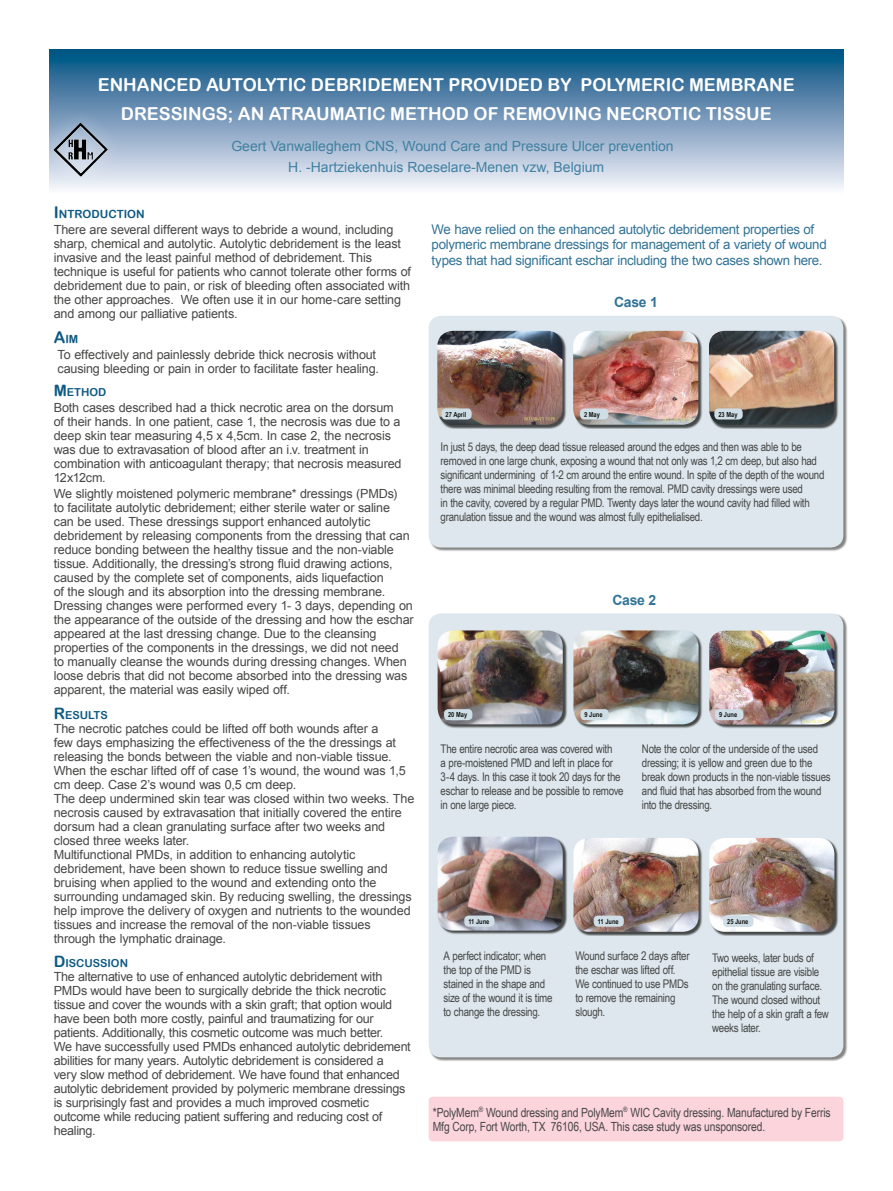
<style>
.page{position:relative;width:893px;height:1191px;background:#fff}
.page>*{position:absolute;margin:0;border:0;box-sizing:border-box;transform-origin:0 0}
.t1{font:17.85px/28.7px "Arial Rounded MT Bold";color:#fff;text-align:center}
.t2{font:14px/21px "Arial";color:#4080a1}
.t3{font:700 14px "Arial";letter-spacing:-.025em;color:#327396}
.t4{font:13.3px/15.7px "Arial";letter-spacing:-.025em;color:#327396}
.t5{font:12.6px/14px "Arial";letter-spacing:-.015em;color:#474746}
.t6{font:12.6px/14px "Arial Narrow";letter-spacing:-.01em;color:#474746}
.t7{font:11.9px/14px "Arial Narrow";letter-spacing:-.02em;color:#474746}
.t8{font:11.27px "Arial Rounded MT Bold";color:#0e5a84}
.t9{font:11.02px "Arial Rounded MT Bold";color:#0e5a84}
.t10{font:700 7px "Arial Narrow";color:#141412}
.s1{font-size:16.1px}
.s2{font-size:15.75px}
</style>
<div class="page">
<div style="left:429px;top:614px;width:419px;height:447px;background:#141412;opacity:.75"></div>
<div style="left:429px;top:613px;width:414px;height:444px;background:#dde7ed;border-radius:13px"></div>
<div style="left:429px;top:316px;width:419px;height:236px;background:#141412;opacity:.75"></div>
<div style="left:429px;top:316px;width:414px;height:231px;background:#dde7ed;border-radius:13px"></div>
<div style="left:49px;top:50px;width:794px;height:144px;background:linear-gradient(to bottom,#004d80,#fcf5fd)"></div>
<div style="left:429px;top:1096px;width:414px;height:45px;background:#fbd4dc;border-radius:4px"></div>
<div style="left:37px;top:106px;width:87px;height:87px;background:#fff;opacity:.75"></div>
<img style="left:54px;top:123px;width:54px;height:53px">
<div style="left:574px;top:331px;width:129px;height:98px;background:#141412;opacity:.75"></div>
<img style="left:573px;top:331px;width:125px;height:94px">
<div style="left:438px;top:331px;width:129px;height:98px;background:#141412;opacity:.75"></div>
<img style="left:437px;top:331px;width:125px;height:94px">
<div style="left:709px;top:331px;width:129px;height:98px;background:#141412;opacity:.75"></div>
<img style="left:709px;top:331px;width:125px;height:94px">
<div style="left:438px;top:631px;width:129px;height:97px;background:#141412;opacity:.75"></div>
<img style="left:438px;top:630px;width:125px;height:94px">
<div style="left:574px;top:631px;width:129px;height:97px;background:#141412;opacity:.75"></div>
<img style="left:573px;top:630px;width:126px;height:94px">
<div style="left:710px;top:631px;width:129px;height:98px;background:#141412;opacity:.75"></div>
<img style="left:709px;top:630px;width:125px;height:94px">
<div style="left:710px;top:838px;width:129px;height:98px;background:#141412;opacity:.75"></div>
<img style="left:709px;top:838px;width:125px;height:93px">
<div style="left:438px;top:837px;width:129px;height:98px;background:#141412;opacity:.75"></div>
<img style="left:438px;top:836px;width:125px;height:94px">
<div style="left:714px;top:408px;width:29px;height:11px;background:#cfdee6;border-radius:4px"></div>
<div style="left:580px;top:408px;width:28px;height:11px;background:#cfdee6;border-radius:4px"></div>
<div style="left:441px;top:408px;width:31px;height:11px;background:#cfdee6;border-radius:4px"></div>
<div style="left:574px;top:838px;width:129px;height:98px;background:#141412;opacity:.75"></div>
<img style="left:573px;top:838px;width:126px;height:93px">
<div style="left:444px;top:709px;width:28px;height:11px;background:#cfdee6;border-radius:4px"></div>
<div style="left:580px;top:709px;width:29px;height:11px;background:#cfdee6;border-radius:4px"></div>
<div style="left:715px;top:709px;width:28px;height:11px;background:#cfdee6;border-radius:4px"></div>
<div style="left:464px;top:915px;width:30px;height:11px;background:#cfdee6;border-radius:4px"></div>
<div style="left:594px;top:915px;width:30px;height:11px;background:#cfdee6;border-radius:4px"></div>
<div style="left:723px;top:915px;width:30px;height:12px;background:#cfdee6;border-radius:4px"></div>
<h1 class="t1" style="left:98px;top:70px;width:698px">ENHANCED AUTOLYTIC DEBRIDEMENT PROVIDED BY POLYMERIC MEMBRANE<br>DRESSINGS; AN ATRAUMATIC METHOD OF REMOVING NECROTIC TISSUE</h1>
<p class="t2" style="left:288px;top:136px;width:387px;text-indent:-57px">Geert Vanwalleghem CNS, Wound Care and Pressure Ulcer prevention<br>H. -Hartziekenhuis Roeselare-Menen vzw, Belgium</p>
<p class="t8" style="left:54px;top:207px;width:92px"><span class="s1">I</span>NTRODUCTION</p>
<p class="t5" style="left:54px;top:223px;width:359px">There are several different ways to debride a wound, including sharp, chemical and autolytic. Autolytic debridement is the least invasive and the least painful method of debridement. This technique is useful for patients who cannot tolerate other forms of debridement due to pain, or risk of bleeding often associated with the other approaches. We often use it in our home-care setting and among our palliative patients.</p>
<p class="t8" style="left:54px;top:332px;width:26px"><span class="s1">A</span>IM</p>
<p class="t5" style="left:57px;top:347px;width:323px">To effectively and painlessly debride thick necrosis without causing bleeding or pain in order to facilitate faster healing.</p>
<p class="t9" style="left:54px;top:386px;width:54px"><span class="s2">M</span> ETHOD</p>
<p class="t5" style="left:54px;top:401px;width:349px">Both cases described had a thick necrotic area on the dorsum of their hands. In one patient, case 1, the necrosis was due to a deep skin tear measuring 4,5 x 4,5cm. In case 2, the necrosis was due to extravasation of blood after an i.v. treatment in combination with anticoagulant therapy; that necrosis measured 12x12cm.</p>
<p class="t5" style="left:54px;top:487px;width:361px">We slightly moistened polymeric membrane* dressings (PMDs)<br>to facilitate autolytic debridement; either sterile water or saline<br>can be used. These dressings support enhanced autolytic debridement by releasing components from the dressing that can reduce bonding between the healthy tissue and the non-viable tissue. Additionally, the dressing’s strong fluid drawing actions, caused by the complete set of components, aids liquefaction<br>of the slough and its absorption into the dressing membrane.<br>Dressing changes were performed every 1- 3 days, depending on the appearance of the outside of the dressing and how the eschar appeared at the last dressing change. Due to the cleansing properties of the components in the dressings, we did not need<br>to manually cleanse the wounds during dressing changes. When loose debris that did not become absorbed into the dressing was apparent, the material was easily wiped off.</p>
<p class="t9" style="left:54px;top:708px;width:55px"><span class="s2">R</span> ESULTS</p>
<p class="t5" style="left:54px;top:721px;width:362px">The necrotic patches could be lifted off both wounds after a<br>few days emphasizing the effectiveness of the the dressings at releasing the bonds between the viable and non-viable tissue.<br>When the eschar lifted off of case 1’s wound, the wound was 1,5 cm deep. Case 2’s wound was 0,5 cm deep.<br>The deep undermined skin tear was closed within two weeks. The necrosis caused by extravasation that initially covered the entire dorsum had a clean granulating surface after two weeks and closed three weeks later.<br>Multifunctional PMDs, in addition to enhancing autolytic debridement, have been shown to reduce tissue swelling and bruising when applied to the wound and extending onto the surrounding undamaged skin. By reducing swelling, the dressings help improve the delivery of oxygen and nutrients to the wounded tissues and increase the removal of the non-viable tissues through the lymphatic drainage.</p>
<p class="t9" style="left:54px;top:956px;width:76px"><span class="s2">D</span>ISCUSSION</p>
<p class="t5" style="left:54px;top:969px;width:358px">The alternative to use of enhanced autolytic debridement with PMDs would have been to surgically debride the thick necrotic tissue and cover the wounds with a skin graft; that option would have been both more costly, painful and traumatizing for our patients. Additionally, this cosmetic outcome was much better.<br>We have successfully used PMDs enhanced autolytic debridement abilities for many years. Autolytic debridement is considered a<br>very slow method of debridement. We have found that enhanced autolytic debridement provided by polymeric membrane dressings is surprisingly fast and provides a much improved cosmetic outcome while reducing patient suffering and reducing cost of healing.</p>
<p class="t4" style="left:432px;top:221px;width:397px">We have relied on the enhanced autolytic debridement properties of polymeric membrane dressings for management of a variety of wound types that had significant eschar including the two cases shown here.</p>
<p class="t3" style="left:614px;top:292px;width:45px">Case 1</p>
<p class="t10" style="left:446px;top:409px;width:22px">27 April</p>
<p class="t10" style="left:584px;top:409px;width:17px">2 May</p>
<p class="t10" style="left:718px;top:409px;width:21px">23 May</p>
<p class="t7" style="left:441px;top:439px;width:385px">In just 5 days, the deep dead tissue released around the edges and then was able to be removed in one large chunk, exposing a wound that not only was 1,2 cm deep, but also had significant undermining of 1-2 cm around the entire wound. In spite of the depth of the wound there was minimal bleeding resulting from the removal. PMD cavity dressings were used<br>in the cavity, covered by a regular PMD. Twenty days later the wound cavity had filled with granulation tissue and the wound was almost fully epithelialised.</p>
<p class="t3" style="left:612px;top:591px;width:45px">Case 2</p>
<p class="t10" style="left:448px;top:709px;width:21px">20 May</p>
<p class="t10" style="left:584px;top:709px;width:20px">9 June</p>
<p class="t10" style="left:719px;top:709px;width:20px">9 June</p>
<p class="t7" style="left:441px;top:741px;width:185px">The entire necrotic area was covered with<br>a pre-moistened PMD and left in place for 3-4 days. In this case it took 20 days for the eschar to release and be possible to remove in one large piece.</p>
<p class="t7" style="left:642px;top:741px;width:190px">Note the color of the underside of the used dressing; it is yellow and green due to the break down products in the non-viable tissues and fluid that has absorbed from the wound into the dressing.</p>
<p class="t10" style="left:468px;top:916px;width:23px">11 June</p>
<p class="t10" style="left:598px;top:916px;width:23px">11 June</p>
<p class="t10" style="left:727px;top:916px;width:23px">25 June</p>
<p class="t7" style="left:444px;top:948px;width:110px">A perfect indicator; when the top of the PMD is stained in the shape and size of the wound it is time to change the dressing.</p>
<p class="t7" style="left:575px;top:948px;width:116px">Wound surface 2 days after the eschar was lifted off.<br>We continued to use PMDs to remove the remaining slough.</p>
<p class="t7" style="left:712px;top:950px;width:118px">Two weeks, later buds of epithelial tissue are visible on the granulating surface.<br>The wound closed without the help of a skin graft a few weeks later.</p>
<p class="t6" style="left:433px;top:1104px;width:399px">*PolyMem<sup>®</sup> Wound dressing and PolyMem<sup>®</sup> WIC Cavity dressing. Manufactured by Ferris<br>Mfg Corp, Fort Worth, TX 76106, USA. This case study was unsponsored.</p>
</div>
